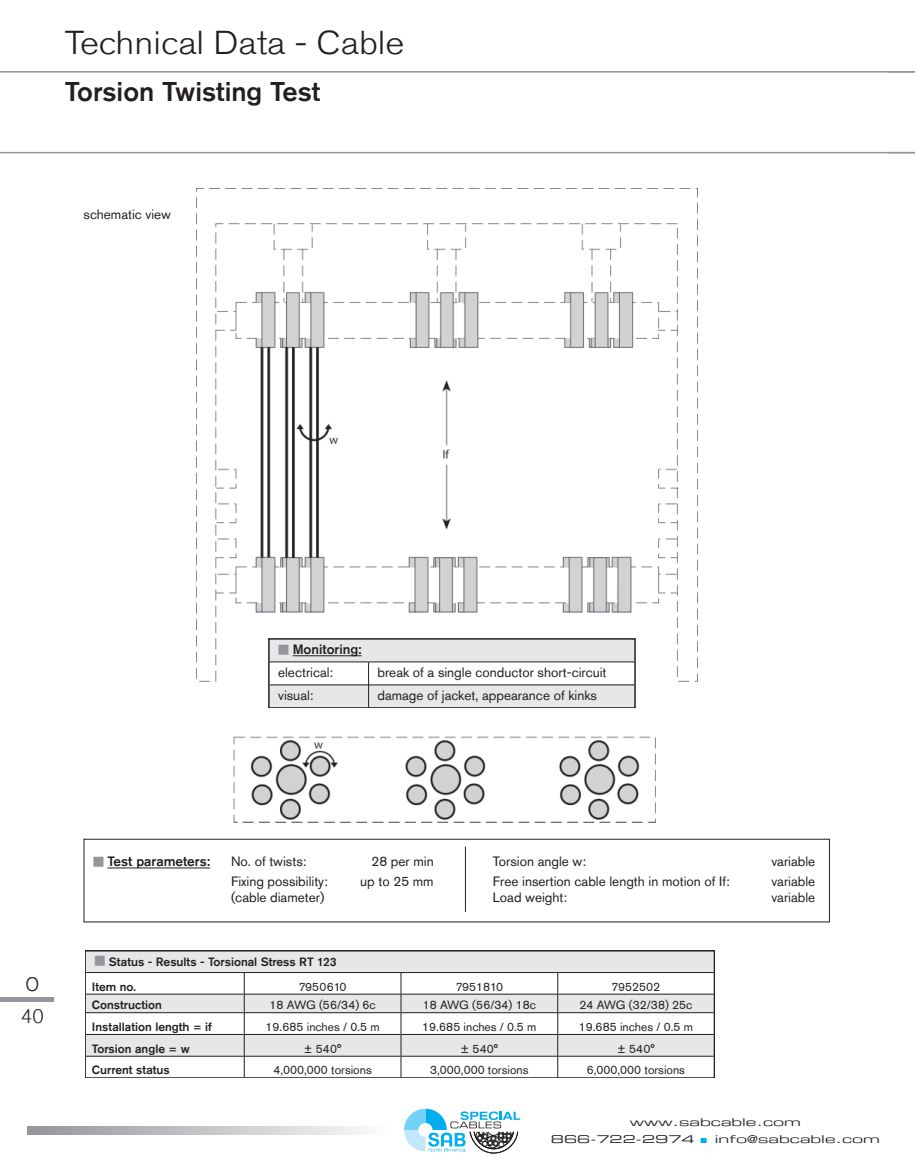
<style>
.page{position:relative;width:915px;height:1170px;background:#fff}
.page>*{position:absolute;margin:0;border:0;box-sizing:border-box;transform-origin:0 0}
.t1{font:500 expanded 36px "Akzidenz Grotesk Std";color:#00aeef}
.t2{font:300 33px "Akzidenz Grotesk Std";color:#231f20;scale:1.1 1}
.t3{font:500 27px "Akzidenz Grotesk Std";color:#231f20}
.t4{font:300 19.5px/31.5px "Akzidenz Grotesk Std";color:#231f20}
.t5{font:13.5px "Akzidenz Grotesk Std";color:#231f20}
.t6{font:500 13.5px/22.5px "Akzidenz Grotesk Std";color:#231f20}
.t7{font:12px "Akzidenz Grotesk Std";color:#231f20}
.t8{font:500 12px/25px "Akzidenz Grotesk Std";color:#231f20}
.t9{font:10.5px/17px "Eurostile Extended Two";color:#231f20;scale:1.3 1}
.s1{color:#939598}
.s2{font-weight:400}
</style>
<div class="page">
<hr style="left:0;top:152px;width:914px;height:1px;background:#939598">
<hr style="left:0;top:71px;width:914px;height:2px;background:#939598">
<svg style="left:404px;top:1108px;width:116px;height:45px"></svg>
<svg style="left:27px;top:1126px;width:335px;height:8px"></svg>
<hr style="left:0;top:997px;width:54px;height:4px;background:#939598">
<img style="left:196px;top:189px;width:501px;height:633px">
<div style="left:269px;top:639px;width:365px;height:23px;background:#e6e7e9"></div>
<hr style="left:292px;top:655px;width:69px;height:1px;background:#231f20">
<div style="left:269px;top:685px;width:99px;height:23px;background:#e6e7e9"></div>
<div style="left:368px;top:685px;width:266px;height:23px;background:#e6e7e9"></div>
<hr style="left:368px;top:662px;width:1px;height:45px;background:#231f20">
<hr style="left:269px;top:661px;width:365px;height:1px;background:#231f20">
<hr style="left:269px;top:684px;width:99px;height:1px;background:#231f20">
<hr style="left:369px;top:684px;width:265px;height:1px;background:#231f20">
<div style="left:84px;top:838px;width:745px;height:84px;border:1px solid #231f20"></div>
<hr style="left:107px;top:867px;width:103px;height:1px;background:#231f20">
<hr style="left:465px;top:846px;width:1px;height:65px;background:#231f20">
<div style="left:85px;top:950px;width:628px;height:22px;background:#e6e7e9"></div>
<div style="left:85px;top:994px;width:159px;height:18px;background:#e6e7e9"></div>
<div style="left:244px;top:994px;width:157px;height:18px;background:#e6e7e9"></div>
<div style="left:401px;top:994px;width:156px;height:18px;background:#e6e7e9"></div>
<div style="left:557px;top:994px;width:157px;height:18px;background:#e6e7e9"></div>
<div style="left:85px;top:1034px;width:159px;height:22px;background:#e6e7e9"></div>
<div style="left:244px;top:1034px;width:157px;height:22px;background:#e6e7e9"></div>
<div style="left:401px;top:1034px;width:156px;height:22px;background:#e6e7e9"></div>
<div style="left:557px;top:1034px;width:157px;height:22px;background:#e6e7e9"></div>
<div style="left:85px;top:950px;width:629px;height:127px;border:2px solid #231f20"></div>
<hr style="left:244px;top:972px;width:1px;height:105px;background:#231f20">
<hr style="left:400px;top:972px;width:1px;height:105px;background:#231f20">
<hr style="left:557px;top:972px;width:1px;height:105px;background:#231f20">
<hr style="left:86px;top:972px;width:627px;height:1px;background:#231f20">
<hr style="left:86px;top:993px;width:158px;height:1px;background:#231f20">
<hr style="left:244px;top:993px;width:156px;height:1px;background:#231f20">
<hr style="left:401px;top:993px;width:156px;height:1px;background:#231f20">
<hr style="left:558px;top:993px;width:155px;height:1px;background:#231f20">
<hr style="left:86px;top:1012px;width:158px;height:1px;background:#231f20">
<hr style="left:244px;top:1012px;width:156px;height:1px;background:#231f20">
<hr style="left:401px;top:1012px;width:156px;height:1px;background:#231f20">
<hr style="left:558px;top:1012px;width:155px;height:1px;background:#231f20">
<hr style="left:86px;top:1033px;width:158px;height:1px;background:#231f20">
<hr style="left:244px;top:1033px;width:156px;height:1px;background:#231f20">
<hr style="left:401px;top:1033px;width:156px;height:1px;background:#231f20">
<hr style="left:558px;top:1033px;width:155px;height:1px;background:#231f20">
<hr style="left:86px;top:1055px;width:158px;height:1px;background:#231f20">
<hr style="left:244px;top:1055px;width:156px;height:1px;background:#231f20">
<hr style="left:401px;top:1055px;width:156px;height:1px;background:#231f20">
<hr style="left:558px;top:1055px;width:155px;height:1px;background:#231f20">
<h2 class="t2" style="left:65px;top:24px;width:310px">Technical Data - Cable</h2>
<h3 class="t3" style="left:65px;top:75px;width:257px">Torsion Twisting Test</h3>
<p class="t5" style="left:84px;top:206px;width:89px">schematic view</p>
<p class="t6" style="left:278px;top:638px;width:85px"><span class="s1">■</span> Monitoring: <span class="s2">electrical:</span></p>
<p class="t5" style="left:377px;top:664px;width:230px">break of a single conductor short-circuit</p>
<p class="t5" style="left:278px;top:686px;width:37px">visual:</p>
<p class="t5" style="left:377px;top:686px;width:221px">damage of jacket, appearance of kinks</p>
<h3 class="t4" style="left:21px;top:969px;width:25px">O<br>40</h3>
<p class="t6" style="left:93px;top:850px;width:118px"><span class="s1">■</span> Test parameters:</p>
<p class="t5" style="left:231px;top:853px;width:77px">No. of twists:</p>
<p class="t5" style="left:371px;top:853px;width:64px">28 per min</p>
<p class="t5" style="left:493px;top:853px;width:95px">Torsion angle w:</p>
<p class="t5" style="left:771px;top:853px;width:45px">variable</p>
<p class="t5" style="left:231px;top:873px;width:98px">Fixing possibility:</p>
<p class="t5" style="left:360px;top:873px;width:75px">up to 25 mm</p>
<p class="t5" style="left:493px;top:873px;width:238px">Free insertion cable length in motion of If:</p>
<p class="t5" style="left:771px;top:873px;width:45px">variable</p>
<p class="t5" style="left:231px;top:889px;width:95px">(cable diameter)</p>
<p class="t5" style="left:493px;top:889px;width:76px">Load weight:</p>
<p class="t5" style="left:771px;top:889px;width:45px">variable</p>
<p class="t8" style="left:92px;top:948px;width:246px"><span class="s1">■</span> Status - Results - Torsional Stress RT 123<br>Item no.</p>
<p class="t7" style="left:298px;top:979px;width:49px">7950610</p>
<p class="t7" style="left:455px;top:979px;width:49px">7951810</p>
<p class="t7" style="left:611px;top:979px;width:50px">7952502</p>
<p class="t8" style="left:92px;top:992px;width:71px">Construction</p>
<p class="t7" style="left:269px;top:997px;width:108px">18 AWG (56/34) 6c</p>
<p class="t7" style="left:422px;top:997px;width:115px">18 AWG (56/34) 18c</p>
<p class="t7" style="left:579px;top:997px;width:114px">24 AWG (32/38) 25c</p>
<p class="t8" style="left:92px;top:1014px;width:122px">Installation length = if</p>
<p class="t7" style="left:265px;top:1019px;width:115px">19.685 inches / 0.5 m</p>
<p class="t7" style="left:422px;top:1019px;width:115px">19.685 inches / 0.5 m</p>
<p class="t7" style="left:578px;top:1019px;width:115px">19.685 inches / 0.5 m</p>
<p class="t8" style="left:92px;top:1035px;width:99px">Torsion angle = w</p>
<p class="t7" style="left:304px;top:1041px;width:39px">± 540°</p>
<p class="t7" style="left:460px;top:1041px;width:39px">± 540°</p>
<p class="t7" style="left:617px;top:1041px;width:39px">± 540°</p>
<p class="t8" style="left:92px;top:1057px;width:79px">Current status</p>
<p class="t7" style="left:273px;top:1062px;width:100px">4,000,000 torsions</p>
<p class="t7" style="left:430px;top:1062px;width:100px">3,000,000 torsions</p>
<p class="t7" style="left:586px;top:1062px;width:100px">6,000,000 torsions</p>
<p class="t9" style="left:550px;top:1113px;width:194px;text-indent:79px">www.sabcable.com<br>866-722-2974</p>
<h1 class="t1" style="left:698px;top:1109px;width:12px">.</h1>
<p class="t9" style="left:714px;top:1130px;width:129px">info@sabcable.com</p>
</div>
